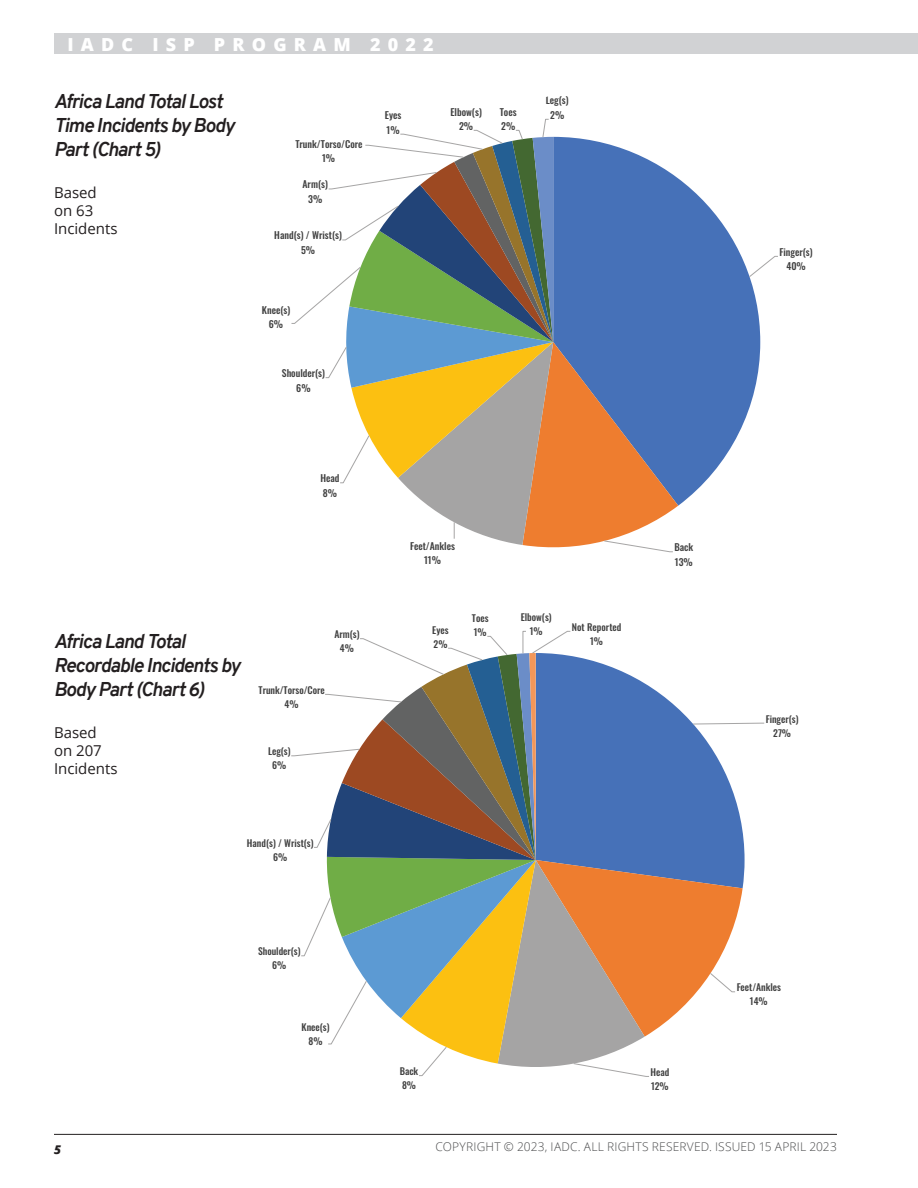
<style>
.page{position:relative;width:918px;height:1188px;background:#fff}
.page>*{position:absolute;margin:0;border:0;box-sizing:border-box;transform-origin:0 0}
.t1{font:italic 700 19.5px/24px "Overpass";letter-spacing:-.045em;color:#231f20}
.t2{font:800 18px "Open Sans";letter-spacing:.4em;color:#fff}
.t3{font:15px/18px "Open Sans";color:#231f20}
.t4{font:300 12px "Open Sans";letter-spacing:.015em;color:#4b4c4d}
.t5{font:italic 800 12px "Open Sans";color:#231f20}
.t6{font:500 9.75px/14.4px "Oswald";color:#404040;text-align:center}
.t7{font:500 9.6px/14.1px "Oswald";color:#404040;text-align:center}
</style>
<div class="page">
<hr style="left:54px;top:1134px;width:783px;height:1px;background:#231f20">
<div style="left:54px;top:34px;width:864px;height:20px;background:#d1d2d4"></div>
<svg style="left:291px;top:118px;width:487px;height:435px"></svg>
<svg style="left:291px;top:630px;width:474px;height:447px"></svg>
<h2 class="t2" style="left:68px;top:31px;width:368px">IADC ISP PROGRAM 2022</h2>
<h1 class="t1" style="left:54px;top:89px;width:182px">Africa Land Total Lost<br>Time Incidents by Body<br>Part (Chart 5)</h1>
<h3 class="t3" style="left:54px;top:183px;width:65px">Based on 63<br>Incidents</h3>
<p class="t6" style="left:295px;top:135px;width:69px">Trunk/Torso/Core<br>1%</p>
<p class="t6" style="left:303px;top:176px;width:27px">Arm(s)<br>3%</p>
<p class="t6" style="left:274px;top:227px;width:69px">Hand(s) / Wrist(s)<br>5%</p>
<p class="t6" style="left:262px;top:302px;width:30px">Knee(s)<br>6%</p>
<p class="t6" style="left:282px;top:365px;width:45px">Shoulder(s)<br>6%</p>
<p class="t6" style="left:385px;top:107px;width:18px;text-align:left">Eyes<br>1%</p>
<p class="t6" style="left:450px;top:103px;width:33px">Elbow(s)<br>2%</p>
<p class="t6" style="left:500px;top:103px;width:18px;text-align:left">Toes<br>2%</p>
<p class="t6" style="left:546px;top:92px;width:24px">Leg(s)<br>2%</p>
<p class="t6" style="left:320px;top:470px;width:21px;text-align:left">Head<br>8%</p>
<p class="t6" style="left:410px;top:538px;width:46px">Feet/Ankles<br>11%</p>
<h1 class="t1" style="left:54px;top:629px;width:188px">Africa Land Total<br>Recordable Incidents by<br>Body Part (Chart 6)</h1>
<h3 class="t3" style="left:54px;top:723px;width:65px">Based on 207<br>Incidents</h3>
<p class="t7" style="left:334px;top:626px;width:27px">Arm(s)<br>4%</p>
<p class="t7" style="left:432px;top:622px;width:18px;text-align:left">Eyes<br>2%</p>
<p class="t7" style="left:259px;top:682px;width:68px">Trunk/Torso/Core<br>4%</p>
<p class="t7" style="left:268px;top:743px;width:24px">Leg(s)<br>6%</p>
<p class="t7" style="left:472px;top:610px;width:18px;text-align:left">Toes<br>1%</p>
<p class="t7" style="left:521px;top:609px;width:33px">Elbow(s)<br>1%</p>
<p class="t7" style="left:572px;top:619px;width:51px">Not Reported<br>1%</p>
<p class="t7" style="left:247px;top:835px;width:68px">Hand(s) / Wrist(s)<br>6%</p>
<p class="t6" style="left:674px;top:539px;width:20px;text-align:left">Back<br>13%</p>
<p class="t7" style="left:258px;top:943px;width:44px">Shoulder(s)<br>6%</p>
<p class="t7" style="left:302px;top:1019px;width:30px">Knee(s)<br>8%</p>
<p class="t7" style="left:400px;top:1063px;width:20px;text-align:left">Back<br>8%</p>
<p class="t7" style="left:651px;top:1064px;width:20px;text-align:left">Head<br>12%</p>
<p class="t6" style="left:780px;top:244px;width:35px">Finger(s)<br>40%</p>
<p class="t7" style="left:766px;top:711px;width:34px">Finger(s)<br>27%</p>
<p class="t7" style="left:737px;top:979px;width:46px">Feet/Ankles<br>14%</p>
<p class="t5" style="left:54px;top:1141px;width:8px">5</p>
<p class="t4" style="left:435px;top:1138px;width:403px">COPYRIGHT © 2023, IADC. ALL RIGHTS RESERVED. ISSUED 15 APRIL 2023</p>
</div>
